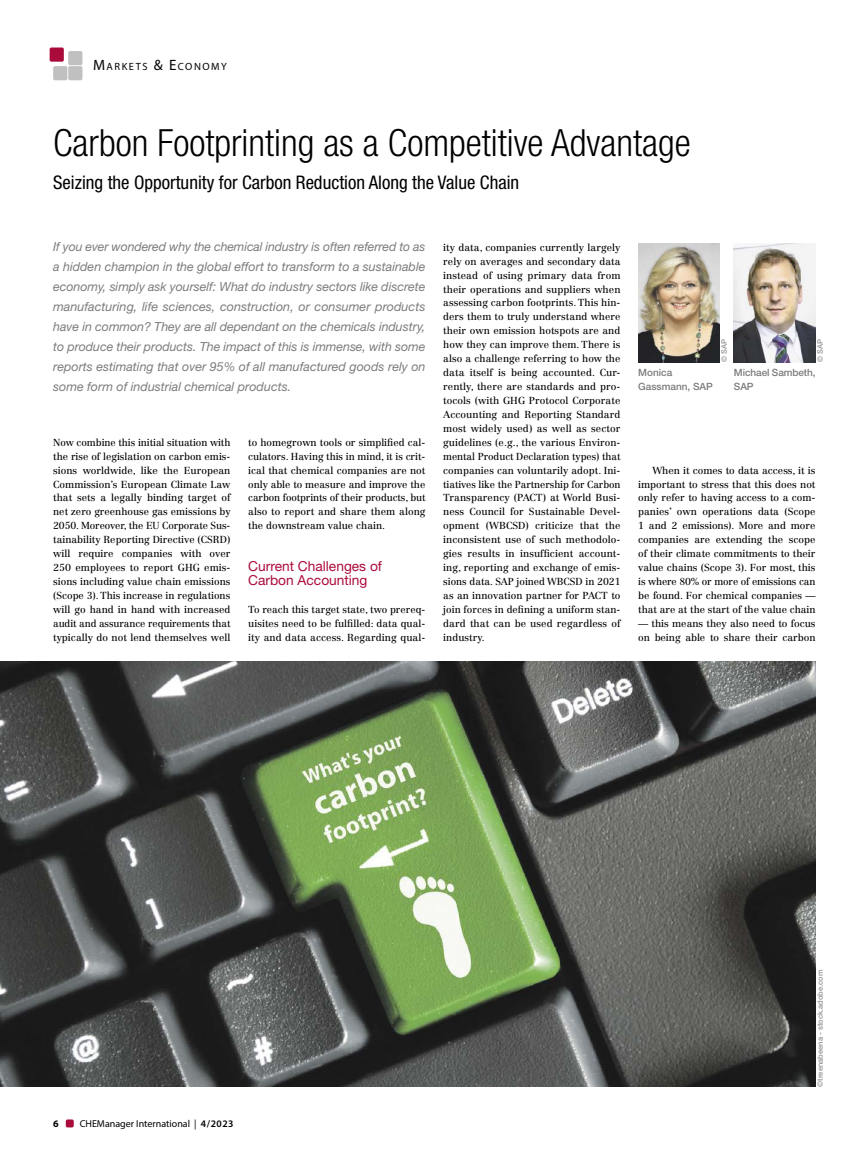
<style>
.page{position:relative;width:851px;height:1170px;background:#fff}
.page>*{position:absolute;margin:0;border:0;box-sizing:border-box;transform-origin:0 0}
.t1{font:300 condensed 37.5px "Helvetica Neue LT Std";color:#000}
.t2{font:condensed 18.75px "Helvetica Neue LT Std";color:#000}
.t3{font:13.75px/13.9px "Helvetica Neue LT Std";color:#aa0b3b}
.t4{font:italic 12.5px/20px "Helvetica Neue LT Std";color:#7c7c7c;text-align:justify}
.t5{font:10.5px "Myriad Pro";letter-spacing:.145em;color:#000}
.t6{font:10px/13.9px "Centennial LT Std";color:#000;text-align:justify}
.t7{font:500 10px/13.9px "Helvetica Neue LT Std";letter-spacing:-.005em;color:#7c7c7c}
.t8{font:10px "Myriad Pro";color:#000}
.t9{font:700 10px "Myriad Pro";color:#000}
.t10{font:500 7.5px "Helvetica Neue LT Std";color:#939393}
.s1{font-size:15px}
.s2{font-weight:600}
</style>
<div class="page">
<img style="left:638px;top:243px;width:81px;height:119px">
<img style="left:733px;top:243px;width:82px;height:119px">
<img style="left:0;top:661px;width:815px;height:425px">
<div style="left:66px;top:1119px;width:8px;height:8px;background:#aa0b3b;border-radius:2px"></div>
<div style="left:50px;top:47px;width:14px;height:15px;background:#aa0b3b;border-radius:2px"></div>
<div style="left:53px;top:66px;width:14px;height:14px;background:#c0c0c0;border-radius:2px"></div>
<div style="left:68px;top:51px;width:14px;height:14px;background:#c0c0c0;border-radius:2px"></div>
<div style="left:68px;top:66px;width:14px;height:14px;background:#c0c0c0;border-radius:2px"></div>
<p class="t5" style="left:93px;top:60px;width:135px"><span class="s1">M</span>ARKETS <span class="s1">&amp; E</span>CONOM Y</p>
<h1 class="t1" style="left:53px;top:121px;width:639px">Carbon Footprinting as a Competitive Advantage</h1>
<h2 class="t2" style="left:53px;top:172px;width:467px">Seizing the Opportunity for Carbon Reduction Along the Value Chain</h2>
<p class="t4" style="left:53px;top:236px;width:374px">If you ever wondered why the chemical industry is often referred to as a hidden champion in the global effort to transform to a sustainable economy, simply ask yourself: What do industry sectors like discrete manufacturing, life sciences, construction, or consumer products have in common? They are all dependant on the chemicals industry, to produce their products. The impact of this is immense, with some reports estimating that over 95% of all manufactured goods rely on some form of industrial chemical products.</p>
<p class="t6" style="left:53px;top:435px;width:179px">Now combine this initial situation with the rise of legislation on carbon emis&shy;sions worldwide, like the European Commission’s European Climate Law that sets a legally binding target of net zero greenhouse gas emissions by 2050. Moreover, the EU Corporate Sus&shy;tainability Reporting Directive (CSRD) will require companies with over 250 employees to report GHG emis&shy;sions including value chain emissions (Scope 3). This increase in regulations will go hand in hand with increased audit and assurance requirements that typically do not lend themselves well</p>
<p class="t6" style="left:248px;top:435px;width:179px">to homegrown tools or simplified cal&shy;culators. Having this in mind, it is crit&shy;ical that chemical companies are not only able to measure and improve the carbon footprints of their products, but also to report and share them along the downstream value chain.</p>
<h3 class="t3" style="left:248px;top:559px;width:135px">Current Challenges of<br>Carbon Accounting</h3>
<p class="t6" style="left:248px;top:602px;width:179px">To reach this target state, two prereq&shy;uisites need to be fulfilled: data qual&shy;ity and data access. Regarding qual-</p>
<p class="t6" style="left:443px;top:240px;width:179px">ity data, companies currently largely rely on averages and secondary data instead of using primary data from their operations and suppliers when assessing carbon footprints. This hin&shy;ders them to truly understand where their own emission hotspots are and how they can improve them. There is also a challenge referring to how the data itself is being accounted. Cur&shy;rently, there are standards and pro&shy;tocols (with GHG Protocol Corporate Accounting and Reporting Standard most widely used) as well as sector guidelines (e.g., the various Environ&shy;mental Product Declaration types) that companies can voluntarily adopt. Ini&shy;tiatives like the Partnership for Carbon Transparency (PACT) at World Busi&shy;ness Council for Sustainable Devel&shy;opment (WBCSD) criticize that the inconsistent use of such methodolo&shy;gies results in insufficient account&shy;ing, reporting and exchange of emis&shy;sions data. SAP joined WBCSD in 2021 as an innovation partner for PACT to join forces in defining a uniform stan&shy;dard that can be used regardless of industry.</p>
<p class="t10" style="left:719px;top:362px;width:24px;rotate:-90deg">© SAP</p>
<p class="t10" style="left:815px;top:362px;width:24px;rotate:-90deg">© SAP</p>
<p class="t7" style="left:638px;top:365px;width:76px">Monica<br>Gassmann, SAP</p>
<p class="t7" style="left:733px;top:365px;width:83px">Michael Sambeth,<br>SAP</p>
<p class="t6" style="left:638px;top:463px;width:179px;text-indent:14px">When it comes to data access, it is important to stress that this does not only refer to having access to a com&shy;panies’ own operations data (Scope 1 and 2 emissions). More and more companies are extending the scope of their climate commitments to their value chains (Scope 3). For most, this is where 80% or more of emissions can be found. For chemical companies — that are at the start of the value chain</p>
<p class="t6" style="left:638px;top:616px;width:179px">— this means they also need to focus on being able to share their carbon</p>
<p class="t9" style="left:53px;top:1117px;width:7px">6</p>
<p class="t8" style="left:80px;top:1117px;width:155px">CHEManager International | <span class="s2">4/2023</span></p>
<p class="t10" style="left:815px;top:1086px;width:118px;rotate:-90deg">©treenabeena - stock.adobe.com</p>
</div>
